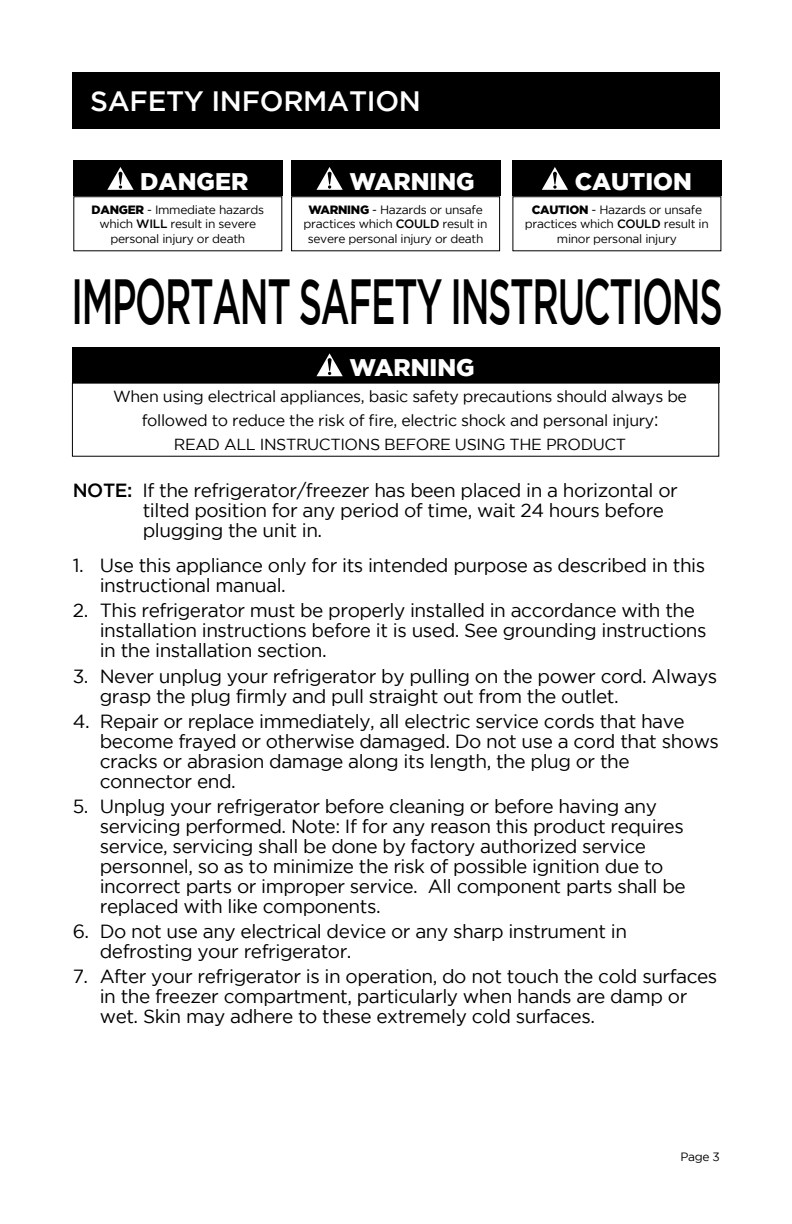
<style>
.page{position:relative;width:792px;height:1224px;background:#fff}
.page>*{position:absolute;margin:0;border:0;box-sizing:border-box;transform-origin:0 0}
.t1{font:500 63.6px "Gotham";letter-spacing:-.035em;color:#000;scale:.57 1}
.t2{font:500 28px "Gotham";letter-spacing:-.01em;color:#fff}
.t3{font:900 24px "Gotham";color:#fff}
.t4{font:19px/20px "Gotham";letter-spacing:-.025em;color:#000}
.t5{font:16px/24px "Gotham";letter-spacing:-.025em;color:#000;text-align:center}
.t6{font:12px/14.4px "Gotham";letter-spacing:-.025em;color:#000;text-align:center}
.s1{font-weight:900}
.s2{font-weight:500}
.s3{font-size:19px}
</style>
<div class="page">
<div style="left:72px;top:72px;width:648px;height:57px;background:#000"></div>
<div style="left:73px;top:161px;width:209px;height:35px;background:#000"></div>
<svg style="left:107px;top:167px;width:27px;height:23px"></svg>
<div style="left:73px;top:196px;width:209px;height:55px;border:1px solid #000"></div>
<div style="left:291px;top:161px;width:209px;height:35px;background:#000"></div>
<svg style="left:316px;top:167px;width:27px;height:23px"></svg>
<div style="left:291px;top:196px;width:209px;height:55px;border:1px solid #000"></div>
<div style="left:72px;top:347px;width:647px;height:36px;background:#000"></div>
<svg style="left:316px;top:353px;width:27px;height:23px"></svg>
<div style="left:512px;top:161px;width:209px;height:35px;background:#000"></div>
<svg style="left:542px;top:167px;width:26px;height:23px"></svg>
<div style="left:512px;top:196px;width:209px;height:55px;border:1px solid #000"></div>
<h2 class="t2" style="left:90px;top:85px;width:332px">SAFETY INFORMATION</h2>
<p class="t3" style="left:140px;top:167px;width:109px">DANGER</p>
<p class="t6" style="left:92px;top:202px;width:174px"><span class="s1">DANGER</span> - Immediate hazards which <span class="s2">WILL</span> result in severe personal injury or death</p>
<p class="t3" style="left:349px;top:167px;width:127px">WARNING</p>
<p class="t6" style="left:304px;top:202px;width:185px"><span class="s1">WARNING</span> - Hazards or unsafe practices which <span class="s2">COULD</span> result in severe personal injury or death</p>
<p class="t3" style="left:575px;top:167px;width:119px">CAUTION</p>
<p class="t6" style="left:525px;top:202px;width:185px"><span class="s1">CAUTION</span> - Hazards or unsafe practices which <span class="s2">COULD</span> result in minor personal injury</p>
<h1 class="t1" style="left:72px;top:266px;width:1144px">IMPORTANT SAFETY INSTRUCTIONS</h1>
<p class="t3" style="left:349px;top:354px;width:127px">WARNING</p>
<p class="t5" style="left:113px;top:384px;width:575px">When using electrical appliances, basic safety precautions should always be followed to reduce the risk of fire, electric shock and personal injury<span class="s3">:<br></span>READ ALL INSTRUCTIONS BEFORE USING THE PRODUCT</p>
<p class="t4" style="left:143px;top:480px;width:537px;text-indent:-70px"><span class="s2">NOTE:</span> If the refrigerator/freezer has been placed in a horizontal or tilted position for any period of time, wait 24 hours before plugging the unit in.</p>
<p class="t4" style="left:100px;top:555px;width:607px;text-indent:-27px">1. Use this appliance only for its intended purpose as described in this instructional manual.</p>
<p class="t4" style="left:100px;top:600px;width:608px;text-indent:-27px">2. This refrigerator must be properly installed in accordance with the installation instructions before it is used. See grounding instructions in the installation section.</p>
<p class="t4" style="left:100px;top:665px;width:619px;text-indent:-27px">3. Never unplug your refrigerator by pulling on the power cord. Always grasp the plug firmly and pull straight out from the outlet.</p>
<p class="t4" style="left:100px;top:711px;width:621px;text-indent:-27px">4. Repair or replace immediately, all electric service cords that have become frayed or otherwise damaged. Do not use a cord that shows cracks or abrasion damage along its length, the plug or the connector end.</p>
<p class="t4" style="left:100px;top:796px;width:588px;text-indent:-27px">5. Unplug your refrigerator before cleaning or before having any servicing performed. Note: If for any reason this product requires service, servicing shall be done by factory authorized service personnel, so as to minimize the risk of possible ignition due to incorrect parts or improper service. All component parts shall be replaced with like components.</p>
<p class="t4" style="left:100px;top:921px;width:529px;text-indent:-27px">6. Do not use any electrical device or any sharp instrument in defrosting your refrigerator.</p>
<p class="t4" style="left:100px;top:966px;width:619px;text-indent:-27px">7. After your refrigerator is in operation, do not touch the cold surfaces in the freezer compartment, particularly when hands are damp or wet. Skin may adhere to these extremely cold surfaces.</p>
<p class="t6" style="left:681px;top:1149px;width:41px">Page 3</p>
</div>
